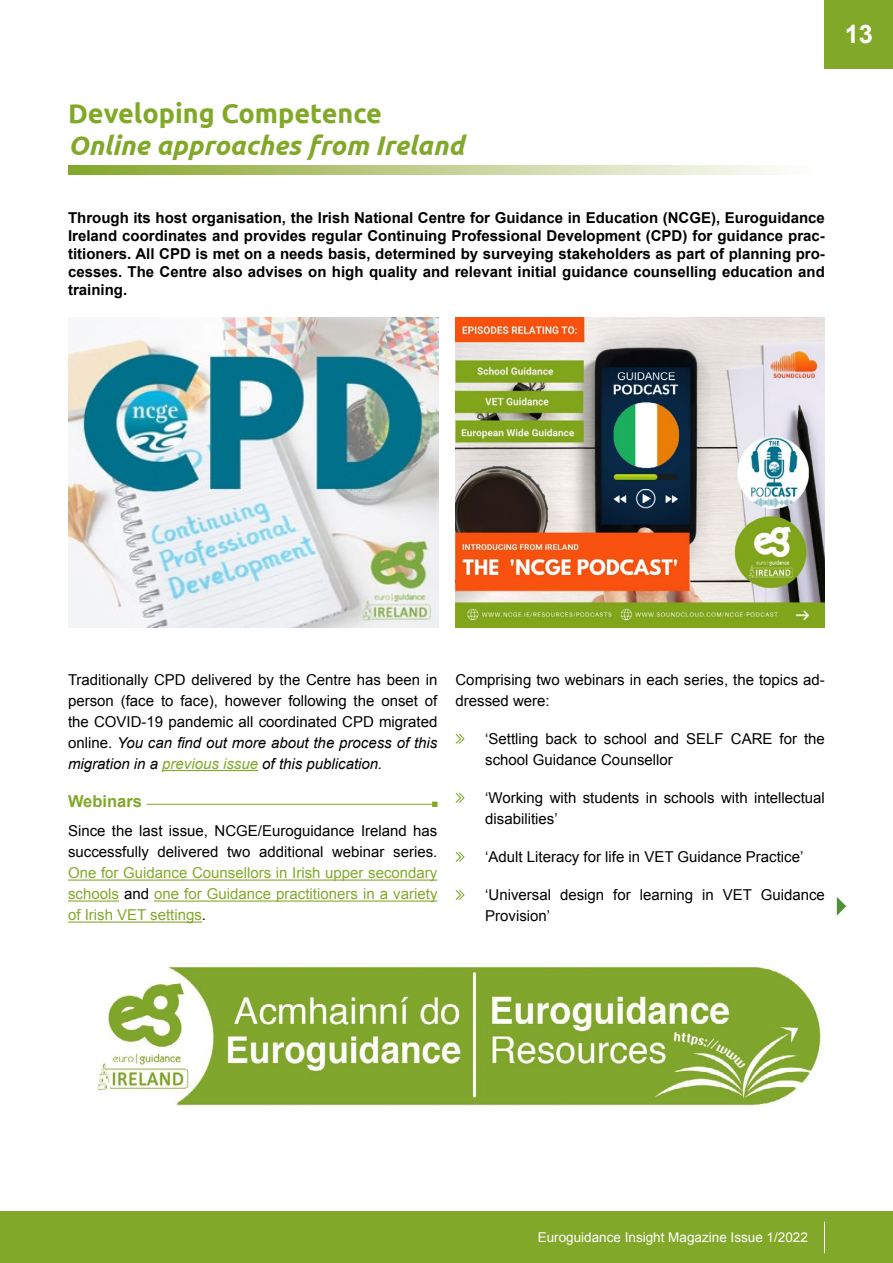
<style>
.page{position:relative;width:893px;height:1263px;background:#fff}
.page>*{position:absolute;margin:0;border:0;box-sizing:border-box;transform-origin:0 0}
.t1{font:italic 700 27px "Ubuntu";color:#82a82a}
.t2{font:700 27px "Ubuntu";color:#82a82a}
.t3{font:700 25.5px "Arial";color:#fff}
.t4{font:700 16.5px "Arial";color:#82a82a}
.t5{font:15px/21px "Arial";color:#000}
.t6{font:700 15px/18px "Arial";color:#000;text-align:justify}
.t7{font:15px/21px "Arial";color:#82a82a;text-align:justify}
.t8{font:13.5px "Arial";color:#fff}
.s1{font-style:italic}
.s2{font-style:italic;color:#82a82a}
.s3{color:#000}
</style>
<div class="page">
<div style="left:0;top:1212px;width:893px;height:51px;background:#82a82a"></div>
<div style="left:825px;top:0;width:68px;height:68px;background:#82a82a"></div>
<hr style="left:824px;top:1222px;width:1px;height:31px;background:#fff">
<svg style="left:68px;top:166px;width:710px;height:8px;background:#c0ce8f"></svg>
<svg style="left:455px;top:734px;width:10px;height:10px"></svg>
<svg style="left:455px;top:793px;width:10px;height:10px"></svg>
<svg style="left:455px;top:852px;width:10px;height:10px"></svg>
<svg style="left:455px;top:890px;width:10px;height:10px"></svg>
<hr style="left:162px;top:770px;width:96px;height:1px;background:#82a82a">
<hr style="left:68px;top:879px;width:369px;height:2px;background:#82a82a">
<hr style="left:68px;top:900px;width:51px;height:2px;background:#82a82a">
<hr style="left:154px;top:900px;width:283px;height:2px;background:#82a82a">
<hr style="left:68px;top:921px;width:134px;height:2px;background:#82a82a">
<hr style="left:147px;top:804px;width:287px;height:1px;background:#82a82a">
<svg style="left:432px;top:801px;width:5px;height:6px"></svg>
<img style="left:97px;top:966px;width:725px;height:140px">
<img style="left:68px;top:318px;width:370px;height:309px">
<img style="left:455px;top:318px;width:370px;height:309px">
<svg style="left:837px;top:897px;width:9px;height:18px"></svg>
<h2 class="t3" style="left:845px;top:18px;width:30px">13</h2>
<h1 class="t2" style="left:68px;top:97px;width:315px">Developing Competence</h1>
<h1 class="t1" style="left:68px;top:129px;width:398px">Online approaches from Ireland</h1>
<p class="t6" style="left:68px;top:209px;width:758px">Through its host organisation, the Irish National Centre for Guidance in Education (NCGE), Euroguidance Ireland coordinates and provides regular Continuing Professional Development (CPD) for guidance prac&shy;titioners. All CPD is met on a needs basis, determined by surveying stakeholders as part of planning pro&shy;cesses. The Centre also advises on high quality and relevant initial guidance counselling education and training.</p>
<p class="t5" style="left:68px;top:669px;width:371px;text-align:justify">Traditionally CPD delivered by the Centre has been in person (face to face), however following the onset of the COVID-19 pandemic all coordinated CPD migrated online. <span class="s1">You can find out more about the process of this migration in a</span> <span class="s2">previous issue</span> <span class="s1">of this publication.</span></p>
<p class="t4" style="left:68px;top:790px;width:75px">Webinars</p>
<p class="t5" style="left:68px;top:821px;width:371px">Since the last issue, NCGE/Euroguidance Ireland has successfully delivered two additional webinar series.</p>
<p class="t7" style="left:68px;top:863px;width:371px">One for Guidance Counsellors in Irish upper secondary schools <span class="s3">and</span> one for Guidance practitioners in a variety of Irish VET settings<span class="s3">.</span></p>
<p class="t5" style="left:455px;top:669px;width:371px">Comprising two webinars in each series, the topics ad&shy;dressed were:</p>
<p class="t5" style="left:485px;top:728px;width:341px">‘Settling back to school and SELF CARE for the school Guidance Counsellor</p>
<p class="t5" style="left:485px;top:787px;width:341px">‘Working with students in schools with intellectual disabilities’</p>
<p class="t5" style="left:485px;top:846px;width:320px">‘Adult Literacy for life in VET Guidance Practice’</p>
<p class="t5" style="left:485px;top:884px;width:341px">‘Universal design for learning in VET Guidance<br>Provision’</p>
<p class="t8" style="left:538px;top:1229px;width:272px">Euroguidance Insight Magazine Issue 1/2022</p>
</div>
